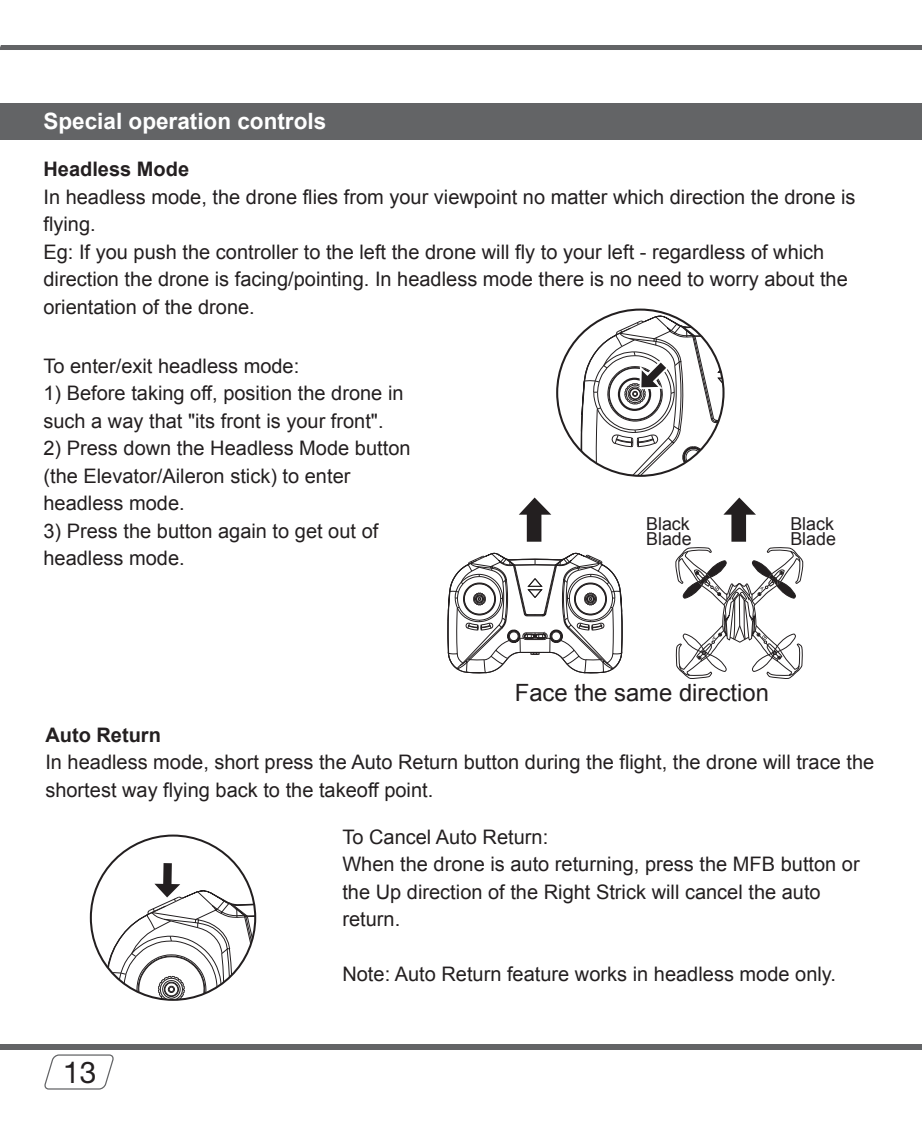
<style>
.page{position:relative;width:922px;height:1134px;background:#fff}
.page>*{position:absolute;margin:0;border:0;box-sizing:border-box;transform-origin:0 0}
.t1{font:30px "Helvetica Neue LT Std";color:#231f20}
.t2{font:23.75px "Arial";color:#231f20}
.t3{font:700 22.5px "Arial";color:#fff}
.t4{font:20px/27.5px "Arial";color:#231f20}
.t5{font:700 20px "Arial";color:#231f20}
.t6{font:17.75px/15.2px "Arial";color:#231f20}
</style>
<div class="page">
<div style="left:0;top:1045px;width:921px;height:5px;background:#636466"></div>
<div style="left:0;top:45px;width:921px;height:5px;background:#636466"></div>
<svg style="left:44px;top:1054px;width:70px;height:36px"></svg>
<div style="left:0;top:103px;width:921px;height:36px;background:#636466"></div>
<svg style="left:580px;top:315px;width:144px;height:161px"></svg>
<svg style="left:102px;top:861px;width:153px;height:140px"></svg>
<svg style="left:519px;top:497px;width:32px;height:45px"></svg>
<svg style="left:447px;top:553px;width:175px;height:120px"></svg>
<svg style="left:675px;top:497px;width:128px;height:182px"></svg>
<p class="t3" style="left:43px;top:107px;width:284px">Special operation controls</p>
<p class="t5" style="left:43px;top:156px;width:147px">Headless Mode</p>
<p class="t4" style="left:43px;top:183px;width:813px">In headless mode, the drone flies from your viewpoint no matter which direction the drone is flying.<br>Eg: If you push the controller to the left the drone will fly to your left - regardless of which direction the drone is facing/pointing. In headless mode there is no need to worry about the orientation of the drone.</p>
<p class="t4" style="left:43px;top:352px;width:257px">To enter/exit headless mode:</p>
<p class="t4" style="left:43px;top:380px;width:361px">1) Before taking off, position the drone in such a way that "its front is your front".</p>
<p class="t4" style="left:43px;top:435px;width:368px">2) Press down the Headless Mode button (the Elevator/Aileron stick) to enter headless mode.</p>
<p class="t4" style="left:43px;top:517px;width:336px">3) Press the button again to get out of headless mode.</p>
<p class="t6" style="left:646px;top:516px;width:47px">Black<br>Blade</p>
<p class="t6" style="left:790px;top:516px;width:47px">Black<br>Blade</p>
<p class="t2" style="left:514px;top:677px;width:255px">Face the same direction</p>
<p class="t5" style="left:45px;top:721px;width:117px">Auto Return</p>
<p class="t4" style="left:45px;top:749px;width:830px">In headless mode, short press the Auto Return button during the flight, the drone will trace the shortest way flying back to the takeoff point.</p>
<p class="t4" style="left:342px;top:823px;width:518px">To Cancel Auto Return:<br>When the drone is auto returning, press the MFB button or the Up direction of the Right Strick will cancel the auto return.</p>
<h1 class="t1" style="left:63px;top:1054px;width:35px">13</h1>
<p class="t4" style="left:342px;top:961px;width:495px">Note: Auto Return feature works in headless mode only.</p>
</div>
